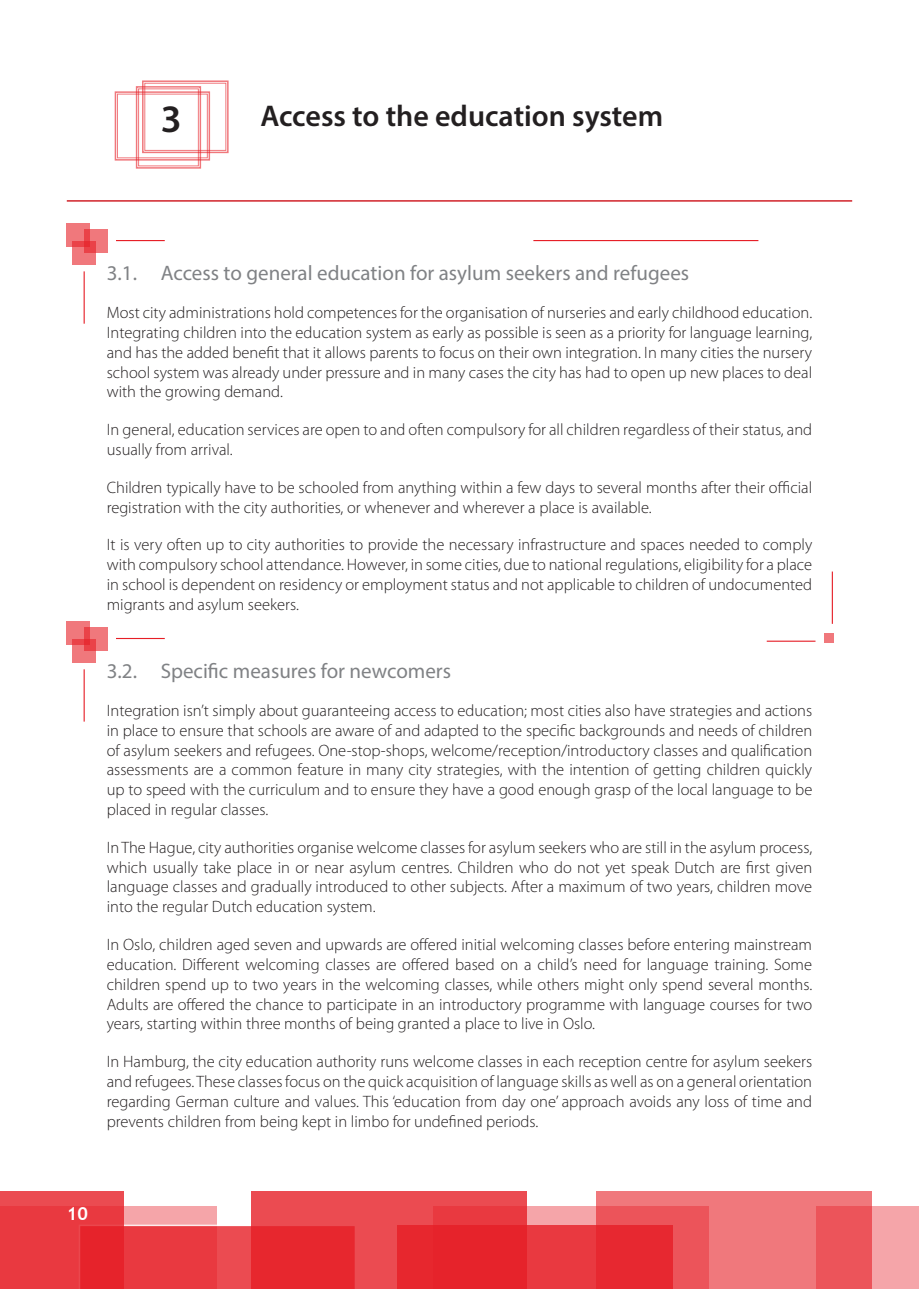
<style>
.page{position:relative;width:919px;height:1289px;background:#fff}
.page>*{position:absolute;margin:0;border:0;box-sizing:border-box;transform-origin:0 0}
.Section_title{font:600 39px "Myriad Pro";color:#231f20}
.Section_title-2{font:600 30px "Myriad Pro";color:#231f20}
.Example_title{font:21px "Myriad Pro";color:#808285}
.t1{font:700 18px "Trebuchet MS";color:#fff}
.Paragraph{font:300 16.5px/19.8px "Myriad Pro";color:#231f20;text-align:justify}
</style>
<div class="page">
<div style="left:0;top:1206px;width:217px;height:82px;background:#f5a5a9"></div>
<div style="left:432px;top:1206px;width:276px;height:82px;background:#f5a5a9"></div>
<div style="left:816px;top:1206px;width:102px;height:82px;background:#f5a5a9"></div>
<svg style="left:124px;top:1224px;width:126px;height:64px"></svg>
<svg style="left:596px;top:1191px;width:276px;height:97px;fill:#f0787c"></svg>
<svg style="left:0;top:1191px;width:124px;height:97px;fill:#e93940"></svg>
<svg style="left:250px;top:1191px;width:276px;height:97px;fill:#eb4b51"></svg>
<svg style="left:396px;top:1225px;width:276px;height:63px;fill:#e72830"></svg>
<div style="left:824px;top:633px;width:10px;height:9px;background:#f0787c"></div>
<hr style="left:766px;top:640px;width:49px;height:1px;background:#e61e26">
<hr style="left:831px;top:571px;width:1px;height:53px;background:#e61e26">
<hr style="left:67px;top:200px;width:785px;height:2px;background:#d1232a">
<svg style="left:114px;top:80px;width:115px;height:89px"></svg>
<div style="left:72px;top:241px;width:24px;height:23px;background:#f0787c"></div>
<svg style="left:84px;top:229px;width:23px;height:24px"></svg>
<svg style="left:67px;top:224px;width:23px;height:23px"></svg>
<hr style="left:116px;top:240px;width:49px;height:1px;background:#e61e26">
<hr style="left:84px;top:271px;width:1px;height:53px;background:#e61e26">
<hr style="left:533px;top:240px;width:225px;height:1px;background:#e61e26">
<div style="left:72px;top:639px;width:24px;height:23px;background:#f0787c"></div>
<svg style="left:84px;top:627px;width:23px;height:23px"></svg>
<svg style="left:67px;top:621px;width:23px;height:24px"></svg>
<hr style="left:116px;top:638px;width:49px;height:1px;background:#e61e26">
<hr style="left:84px;top:669px;width:1px;height:52px;background:#e61e26">
<p class="Section_title" style="left:161px;top:94px;width:22px">3</p>
<p class="Section_title-2" style="left:260px;top:96px;width:404px">Access to the education system</p>
<p class="Example_title" style="left:107px;top:260px;width:584px">3.1. Access to general education for asylum seekers and refugees</p>
<p class="Paragraph" style="left:107px;top:302px;width:707px">Most city administrations hold competences for the organisation of nurseries and early childhood education.<br>Integrating children into the education system as early as possible is seen as a priority for language learning, and has the added benefit that it allows parents to focus on their own integration. In many cities the nursery school system was already under pressure and in many cases the city has had to open up new places to deal with the growing demand.</p>
<p class="Paragraph" style="left:107px;top:419px;width:706px">In general, education services are open to and often compulsory for all children regardless of their status, and usually from arrival.</p>
<p class="Paragraph" style="left:107px;top:477px;width:706px">Children typically have to be schooled from anything within a few days to several months after their official registration with the city authorities, or whenever and wherever a place is available.</p>
<p class="Paragraph" style="left:107px;top:535px;width:707px">It is very often up to city authorities to provide the necessary infrastructure and spaces needed to comply with compulsory school attendance. However, in some cities, due to national regulations, eligibility for a place in school is dependent on residency or employment status and not applicable to children of undocumented migrants and asylum seekers.</p>
<p class="Example_title" style="left:107px;top:658px;width:346px">3.2. Specific measures for newcomers</p>
<p class="Paragraph" style="left:107px;top:700px;width:707px">Integration isn’t simply about guaranteeing access to education; most cities also have strategies and actions in place to ensure that schools are aware of and adapted to the specific backgrounds and needs of children of asylum seekers and refugees. One-stop-shops, welcome/reception/introductory classes and qualification assessments are a common feature in many city strategies, with the intention of getting children quickly up to speed with the curriculum and to ensure they have a good enough grasp of the local language to be placed in regular classes.</p>
<p class="Paragraph" style="left:107px;top:837px;width:707px">In The Hague, city authorities organise welcome classes for asylum seekers who are still in the asylum process, which usually take place in or near asylum centres. Children who do not yet speak Dutch are first given language classes and gradually introduced to other subjects. After a maximum of two years, children move into the regular Dutch education system.</p>
<p class="Paragraph" style="left:107px;top:934px;width:707px">In Oslo, children aged seven and upwards are offered initial welcoming classes before entering mainstream education. Different welcoming classes are offered based on a child’s need for language training. Some children spend up to two years in the welcoming classes, while others might only spend several months.<br>Adults are offered the chance to participate in an introductory programme with language courses for two years, starting within three months of being granted a place to live in Oslo.</p>
<p class="Paragraph" style="left:107px;top:1051px;width:707px">In Hamburg, the city education authority runs welcome classes in each reception centre for asylum seekers and refugees. These classes focus on the quick acquisition of language skills as well as on a general orientation regarding German culture and values. This ‘education from day one’ approach avoids any loss of time and prevents children from being kept in limbo for undefined periods.</p>
<p class="t1" style="left:67px;top:1201px;width:23px">10</p>
</div>
